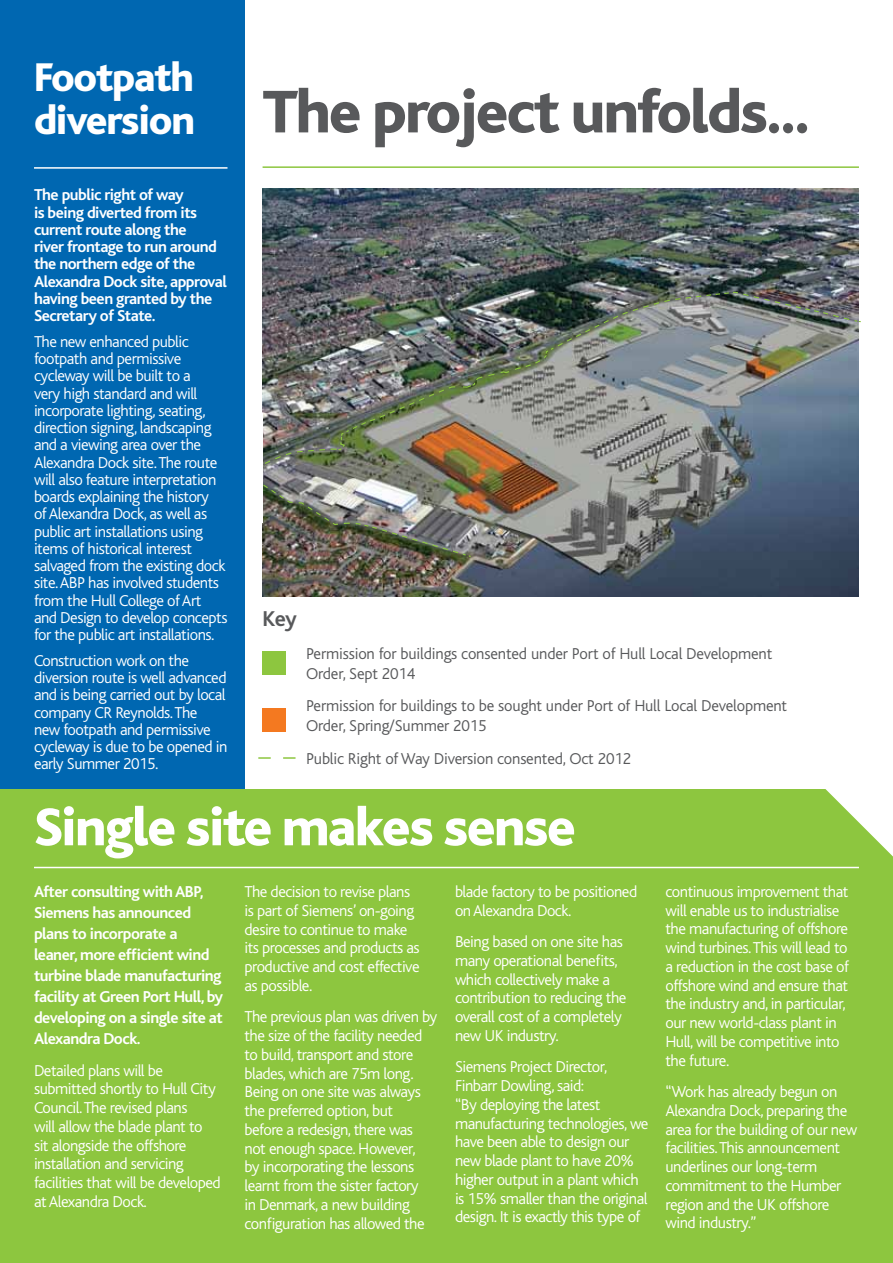
<style>
.page{position:relative;width:893px;height:1263px;background:#fff}
.page>*{position:absolute;margin:0;border:0;box-sizing:border-box;transform-origin:0 0}
.t1{font:800 63px "Bliss";letter-spacing:-.03em;color:#58595b}
.t2{font:800 55.8px "Bliss";letter-spacing:-.03em;color:#fff}
.t3{font:800 42px/43.5px "Bliss";letter-spacing:-.03em;color:#fff}
.t4{font:700 22.5px "Bliss";color:#58595b}
.t5{font:300 16.5px/18.8px "Bliss";letter-spacing:-.03em;color:#fff}
.t6{font:700 16.5px/21px "Bliss";letter-spacing:-.03em;color:#fff}
.t7{font:300 16.5px/19.8px "Bliss";letter-spacing:-.01em;color:#58595b}
</style>
<div class="page">
<div style="left:0;top:0;width:244px;height:789px;background:#0067b1"></div>
<div style="left:0;top:789px;width:893px;height:474px;background:#8dc63f"></div>
<svg style="left:825px;top:789px;width:68px;height:67px"></svg>
<hr style="left:34px;top:867px;width:825px;height:1px;background:#fff">
<hr style="left:263px;top:166px;width:596px;height:2px;background:#8dc63f">
<hr style="left:34px;top:167px;width:193px;height:2px;background:#fff">
<img style="left:263px;top:189px;width:596px;height:407px">
<img style="left:262px;top:291px;width:599px;height:267px">
<div style="left:249px;top:413px;width:14px;height:109px;background:#fff"></div>
<div style="left:263px;top:651px;width:23px;height:24px;background:#8dc63f"></div>
<div style="left:263px;top:708px;width:23px;height:23px;background:#f47920"></div>
<svg style="left:258px;top:757px;width:38px;height:2px"></svg>
<h3 class="t3" style="left:34px;top:56px;width:162px">Footpath diversion</h3>
<p class="t6" style="left:34px;top:187px;width:194px;line-height:17.2px">The public right of way<br>is being diverted from its current route along the<br>river frontage to run around the northern edge of the<br>Alexandra Dock site, approval having been granted by the<br>Secretary of State.</p>
<p class="t5" style="left:34px;top:333px;width:195px;line-height:17.2px">The new enhanced public footpath and permissive cycleway will be built to a<br>very high standard and will incorporate lighting, seating, direction signing, landscaping and a viewing area over the<br>Alexandra Dock site. The route will also feature interpretation boards explaining the history<br>of Alexandra Dock, as well as public art installations using items of historical interest salvaged from the existing dock site. ABP has involved students from the Hull College of Art and Design to develop concepts for the public art installations.</p>
<p class="t5" style="left:34px;top:652px;width:195px;line-height:17.2px">Construction work on the diversion route is well advanced and is being carried out by local company CR Reynolds. The new footpath and permissive cycleway is due to be opened in early Summer 2015.</p>
<h1 class="t1" style="left:263px;top:79px;width:549px">The project unfolds...</h1>
<h3 class="t4" style="left:263px;top:607px;width:36px">Key</h3>
<p class="t7" style="left:306px;top:644px;width:468px">Permission for buildings consented under Port of Hull Local Development<br>Order, Sept 2014</p>
<p class="t7" style="left:306px;top:696px;width:483px">Permission for buildings to be sought under Port of Hull Local Development<br>Order, Spring/Summer 2015</p>
<p class="t7" style="left:306px;top:749px;width:327px">Public Right of Way Diversion consented, Oct 2012</p>
<h2 class="t2" style="left:34px;top:798px;width:543px">Single site makes sense</h2>
<p class="t6" style="left:34px;top:881px;width:191px">After consulting with ABP,<br>Siemens has announced plans to incorporate a leaner, more efficient wind turbine blade manufacturing facility at Green Port Hull, by developing on a single site at<br>Alexandra Dock.</p>
<p class="t5" style="left:34px;top:1061px;width:188px">Detailed plans will be submitted shortly to Hull City<br>Council. The revised plans<br>will allow the blade plant to sit alongside the offshore installation and servicing facilities that will be developed at Alexandra Dock.</p>
<p class="t5" style="left:455px;top:882px;width:184px">blade factory to be positioned on Alexandra Dock.</p>
<p class="t5" style="left:455px;top:933px;width:173px">Being based on one site has many operational benefits, which collectively make a contribution to reducing the overall cost of a completely new UK industry.</p>
<p class="t5" style="left:455px;top:1058px;width:195px">Siemens Project Director,<br>Finbarr Dowling, said:<br>“By deploying the latest manufacturing technologies, we have been able to design our new blade plant to have 20% higher output in a plant which is 15% smaller than the original design. It is exactly this type of</p>
<p class="t5" style="left:244px;top:883px;width:177px">The decision to revise plans is part of Siemens’ on-going desire to continue to make its processes and products as productive and cost effective as possible.</p>
<p class="t5" style="left:244px;top:1008px;width:194px">The previous plan was driven by the size of the facility needed to build, transport and store blades, which are 75m long.<br>Being on one site was always the preferred option, but<br>before a redesign, there was not enough space. However,<br>by incorporating the lessons learnt from the sister factory<br>in Denmark, a new building configuration has allowed the</p>
<p class="t5" style="left:665px;top:882px;width:185px">continuous improvement that will enable us to industrialise the manufacturing of offshore wind turbines. This will lead to a reduction in the cost base of offshore wind and ensure that the industry and, in particular, our new world-class plant in<br>Hull, will be competitive into the future.</p>
<p class="t5" style="left:665px;top:1083px;width:193px">“Work has already begun on<br>Alexandra Dock, preparing the area for the building of our new facilities. This announcement underlines our long-term commitment to the Humber region and the UK offshore wind industry.”</p>
</div>
